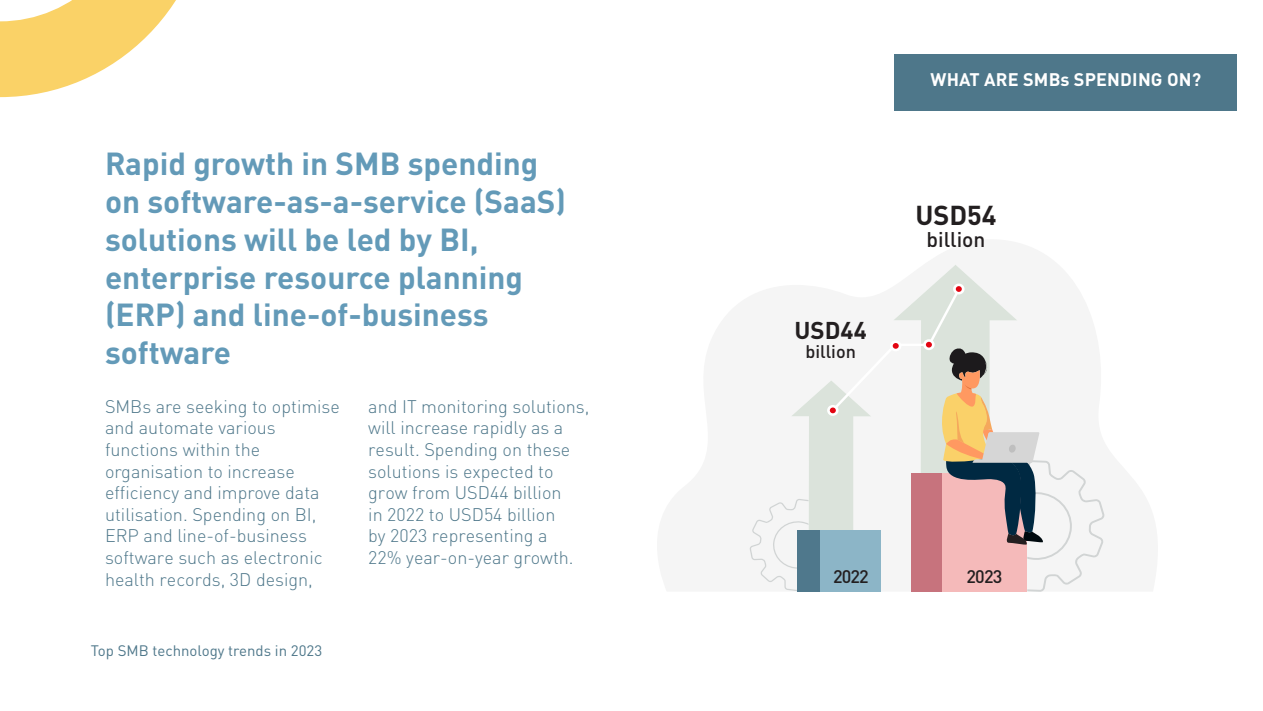
<style>
.page{position:relative;width:1263px;height:711px;background:#fff}
.page>*{position:absolute;margin:0;border:0;box-sizing:border-box;transform-origin:0 0}
.Main_Text{font:700 31.5px/37.8px "DINOT";color:#639ab8}
.Main_Text-2{font:700 27px "DINOT";color:#231f20}
.Main_Text-3{font:700 24px "DINOT";color:#231f20}
.Main_Text-4{font:500 21px "DINOT";color:#231f20}
.Main_Text-5{font:300 18px/21.6px "DINOT";color:#4e778a}
.Main_Text-6{font:700 18px "DINOT";letter-spacing:.01em;color:#fff}
.Main_Text-7{font:500 18px "DINOT";letter-spacing:-.025em;color:#231f20}
.Main_Text-8{font:500 18px "DINOT";color:#231f20}
.t1{font:15px "DINOT";color:#4e778a}
</style>
<div class="page">
<div style="left:894px;top:54px;width:343px;height:56px;background:#4e778a"></div>
<svg style="left:0;top:0;width:176px;height:97px"></svg>
<svg style="left:931px;top:265px;width:49px;height:21px"></svg>
<div style="left:953px;top:283px;width:11px;height:11px;background:#fff;border-radius:50%"></div>
<svg style="left:749px;top:286px;width:356px;height:305px"></svg>
<p class="Main_Text" style="left:105px;top:144px;width:462px">Rapid growth in SMB spending on software-as-a-service (SaaS) solutions will be led by BI, enterprise resource planning (ERP) and line-of-business software</p>
<p class="Main_Text-5" style="left:105px;top:395px;width:236px">SMBs are seeking to optimise and automate various functions within the organisation to increase efficiency and improve data utilisation. Spending on BI,<br>ERP and line-of-business software such as electronic health records, 3D design,</p>
<p class="Main_Text-5" style="left:368px;top:395px;width:223px">and IT monitoring solutions, will increase rapidly as a result. Spending on these solutions is expected to grow from USD44 billion<br>in 2022 to USD54 billion<br>by 2023 representing a<br>22% year-on-year growth.</p>
<p class="t1" style="left:91px;top:641px;width:233px">Top SMB technology trends in 2023</p>
<p class="Main_Text-6" style="left:930px;top:68px;width:272px">WHAT ARE SMBs SPENDING ON?</p>
<p class="Main_Text-3" style="left:795px;top:315px;width:74px">USD44</p>
<p class="Main_Text-8" style="left:805px;top:340px;width:52px">billion</p>
<p class="Main_Text-2" style="left:915px;top:197px;width:83px">USD54</p>
<p class="Main_Text-4" style="left:926px;top:226px;width:60px">billion</p>
<p class="Main_Text-7" style="left:833px;top:565px;width:37px">2022</p>
<p class="Main_Text-7" style="left:966px;top:565px;width:37px">2023</p>
</div>
